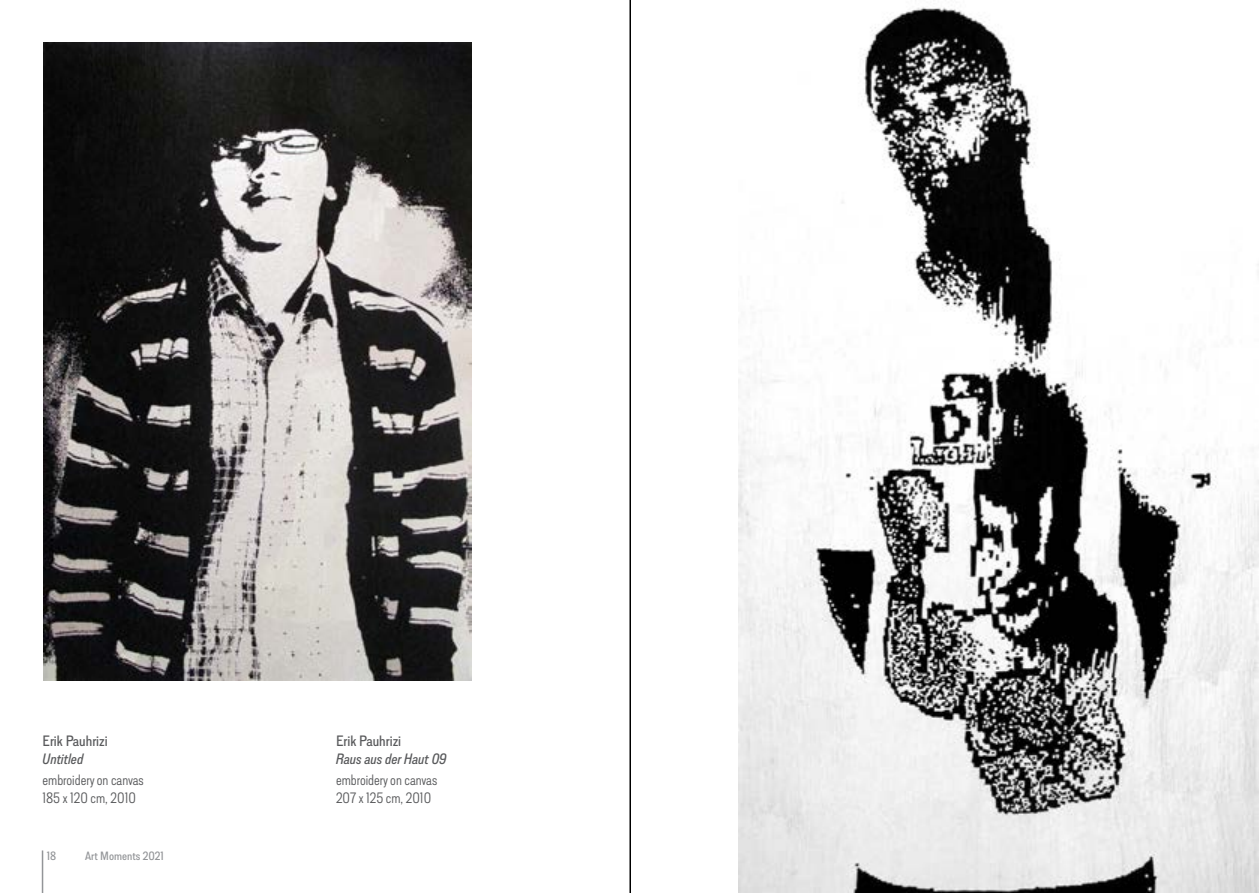
<style>
.page{position:relative;width:1259px;height:893px;background:#fff}
.page>*{position:absolute;margin:0;border:0;box-sizing:border-box;transform-origin:0 0}
.t1{font:300 15px/18px "Lorimer No 2";color:#58595b}
.t2{font:500 15px "Lorimer No 2";color:#58595b}
.t3{font:italic 500 15px "Lorimer No 2";color:#58595b}
.t4{font:500 12px "Lorimer No 2";color:#939598}
</style>
<div class="page">
<hr style="left:42px;top:850px;width:1px;height:43px;background:#939598">
<img style="left:43px;top:43px;width:428px;height:637px">
<img style="left:738px;top:7px;width:521px;height:886px">
<hr style="left:629px;top:0;width:2px;height:893px;background:#000">
<p class="t2" style="left:43px;top:732px;width:67px">Erik Pauhrizi</p>
<p class="t3" style="left:43px;top:750px;width:43px">Untitled</p>
<p class="t1" style="left:43px;top:770px;width:103px">embroidery on canvas<br>185 x 120 cm, 2010</p>
<p class="t4" style="left:47px;top:849px;width:11px">18</p>
<p class="t4" style="left:85px;top:849px;width:80px">Art Moments 2021</p>
<p class="t2" style="left:336px;top:732px;width:67px">Erik Pauhrizi</p>
<p class="t3" style="left:336px;top:750px;width:112px">Raus aus der Haut 09</p>
<p class="t1" style="left:336px;top:770px;width:103px">embroidery on canvas<br>207 x 125 cm, 2010</p>
</div>
